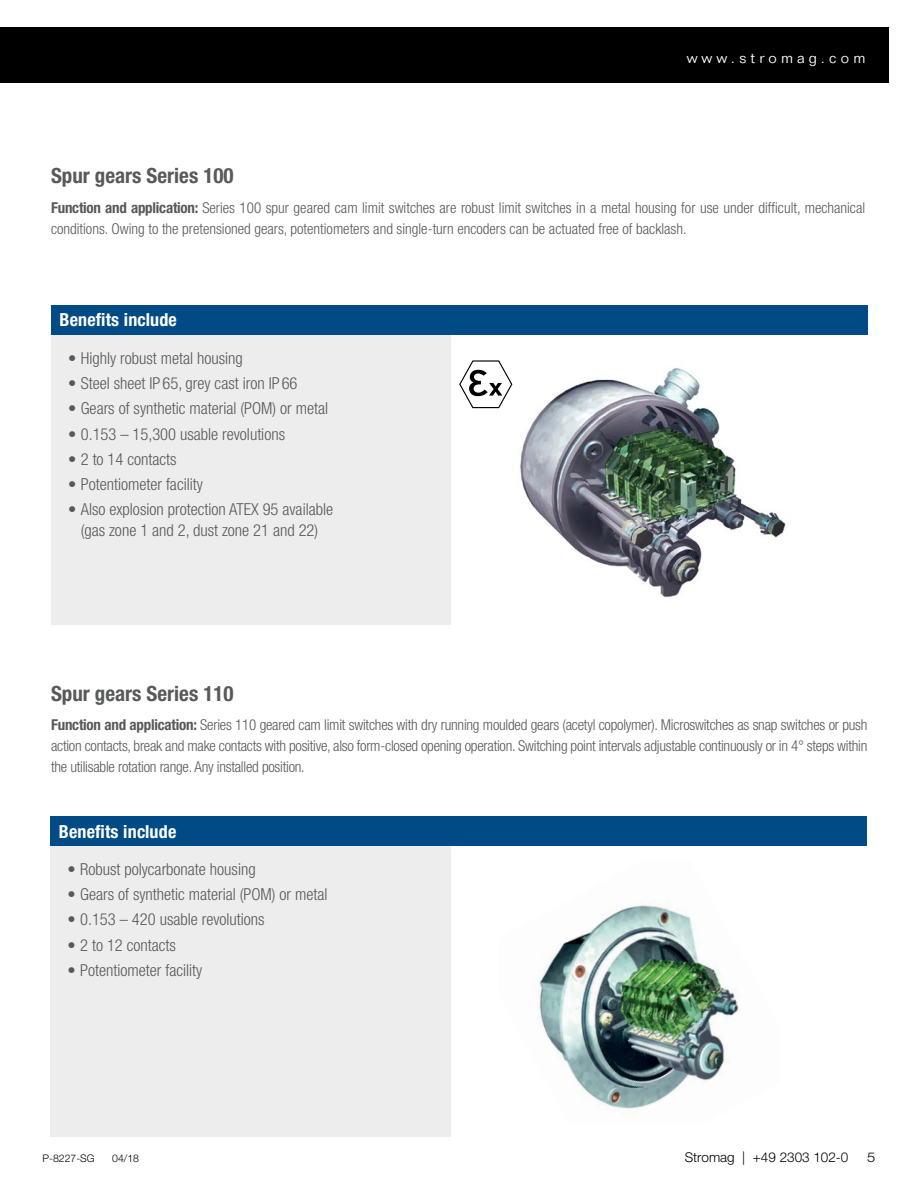
<style>
.page{position:relative;width:918px;height:1188px;background:#fff}
.page>*{position:absolute;margin:0;border:0;box-sizing:border-box;transform-origin:0 0}
.t1{font:700 condensed 21px "Helvetica Neue LT Std";color:#58595b}
.t2{font:700 condensed 18px "Helvetica Neue LT Std";letter-spacing:.01em;color:#fff}
.t3{font:300 condensed 16.5px/21px "Helvetica Neue LT Std";color:#58595b;text-align:center}
.t4{font:300 condensed 15px/21px "Helvetica Neue LT Std";color:#58595b}
.t5{font:300 15px "Folio Std";letter-spacing:.275em;color:#fff}
.t6{font:300 13.5px "Helvetica Neue LT Std";color:#000}
.t7{font:300 13.5px "Helvetica Neue LT Std";color:#000;scale:1.1 1}
.t8{font:300 10.5px "Helvetica Neue LT Std";color:#000}
.s1{font-weight:700}
</style>
<div class="page">
<div style="left:0;top:27px;width:888px;height:55px;background:#000"></div>
<img style="left:537px;top:901px;width:202px;height:208px">
<img style="left:520px;top:368px;width:266px;height:230px">
<svg style="left:459px;top:360px;width:54px;height:49px"></svg>
<div style="left:51px;top:335px;width:399px;height:290px;background:#ededee"></div>
<div style="left:51px;top:305px;width:816px;height:30px;background:#004b85"></div>
<div style="left:50px;top:846px;width:400px;height:291px;background:#ededee"></div>
<div style="left:50px;top:816px;width:817px;height:30px;background:#004b85"></div>
<p class="t5" style="left:687px;top:49px;width:180px">www.stromag.com</p>
<p class="t1" style="left:51px;top:163px;width:184px">Spur gears Series 100</p>
<p class="t4" style="left:51px;top:197px;width:816px"><span class="s1">Function and application:</span> Series 100 spur geared cam limit switches are robust limit switches in a metal housing for use under difficult, mechanical conditions. Owing to the pretensioned gears, potentiometers and single-turn encoders can be actuated free of backlash.</p>
<p class="t2" style="left:60px;top:309px;width:119px">Benefits include</p>
<p class="t3" style="left:68px;top:347px;width:176px">• Highly robust metal housing</p>
<p class="t3" style="left:68px;top:373px;width:231px">• Steel sheet IP 65, grey cast iron IP 66</p>
<p class="t3" style="left:68px;top:398px;width:262px">• Gears of synthetic material (POM) or metal</p>
<p class="t3" style="left:68px;top:423px;width:219px">• 0.153 – 15,300 usable revolutions</p>
<p class="t3" style="left:68px;top:448px;width:110px">• 2 to 14 contacts</p>
<p class="t3" style="left:68px;top:474px;width:136px">• Potentiometer facility</p>
<p class="t3" style="left:68px;top:499px;width:267px">• Also explosion protection ATEX 95 available (gas zone 1 and 2, dust zone 21 and 22)</p>
<p class="t1" style="left:51px;top:681px;width:184px">Spur gears Series 110</p>
<p class="t4" style="left:51px;top:714px;width:818px;text-align:justify"><span class="s1">Function and application:</span> Series 110 geared cam limit switches with dry running moulded gears (acetyl copolymer). Microswitches as snap switches or push action contacts, break and make contacts with positive, also form-closed opening operation. Switching point intervals adjustable continuously or in 4° steps within the utilisable rotation range. Any installed position.</p>
<p class="t2" style="left:59px;top:820px;width:119px">Benefits include</p>
<p class="t3" style="left:67px;top:858px;width:190px">• Robust polycarbonate housing</p>
<p class="t3" style="left:67px;top:884px;width:262px">• Gears of synthetic material (POM) or metal</p>
<p class="t3" style="left:67px;top:909px;width:199px">• 0.153 – 420 usable revolutions</p>
<p class="t3" style="left:67px;top:934px;width:110px">• 2 to 12 contacts</p>
<p class="t3" style="left:67px;top:959px;width:136px">• Potentiometer facility</p>
<p class="t8" style="left:43px;top:1152px;width:54px">P-8227-SG</p>
<p class="t8" style="left:112px;top:1152px;width:28px">04/18</p>
<p class="t6" style="left:685px;top:1149px;width:165px">Stromag | +49 2303 102-0</p>
<p class="t7" style="left:867px;top:1149px;width:9px">5</p>
</div>
